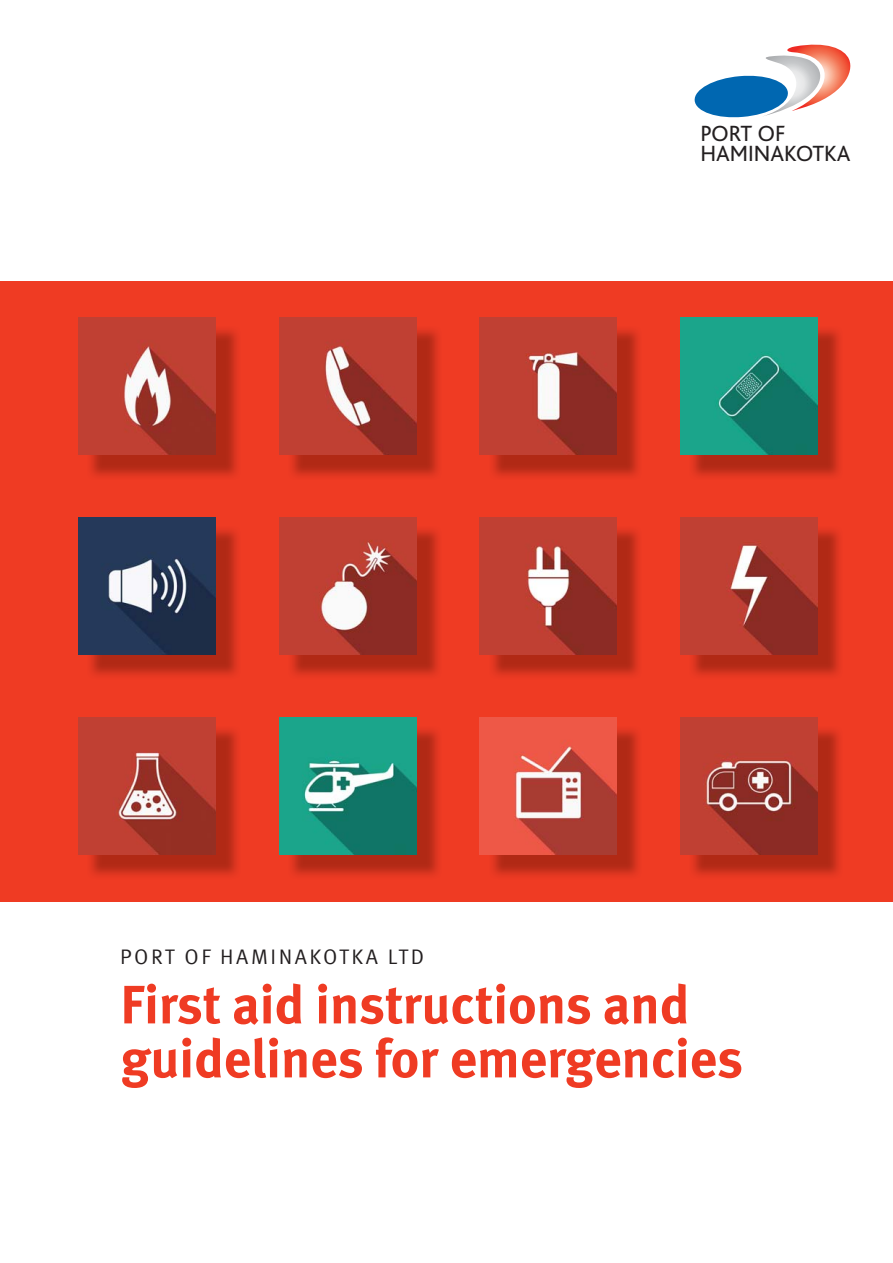
<style>
.page{position:relative;width:893px;height:1263px;background:#fff}
.page>*{position:absolute;margin:0;border:0;box-sizing:border-box;transform-origin:0 0}
.t1{font:700 54px/54px "Meta Offc Pro";letter-spacing:-.01em;color:#ef3b23}
.t2{font:23.1px/20.1px "Bliss";color:#231f20}
.t3{font:21px "Meta Offc Pro Norm";letter-spacing:.12em;color:#231f20}
</style>
<div class="page">
<svg style="left:695px;top:45px;width:155px;height:73px"></svg>
<div style="left:0;top:281px;width:893px;height:620px;background:#ef3b23"></div>
<img style="left:90px;top:327px;width:148px;height:150px">
<img style="left:79px;top:318px;width:136px;height:137px">
<img style="left:88px;top:527px;width:150px;height:149px">
<img style="left:79px;top:518px;width:136px;height:136px">
<img style="left:88px;top:726px;width:150px;height:150px">
<img style="left:79px;top:718px;width:136px;height:136px">
<img style="left:291px;top:327px;width:148px;height:150px">
<img style="left:279px;top:318px;width:137px;height:137px">
<img style="left:288px;top:527px;width:151px;height:149px">
<img style="left:279px;top:518px;width:137px;height:136px">
<img style="left:288px;top:726px;width:151px;height:150px">
<img style="left:279px;top:718px;width:137px;height:136px">
<img style="left:480px;top:318px;width:137px;height:137px">
<img style="left:489px;top:529px;width:150px;height:147px">
<img style="left:480px;top:518px;width:137px;height:136px">
<img style="left:489px;top:729px;width:150px;height:147px">
<img style="left:480px;top:718px;width:137px;height:136px">
<img style="left:692px;top:327px;width:148px;height:150px">
<img style="left:680px;top:318px;width:137px;height:137px">
<img style="left:690px;top:527px;width:150px;height:149px">
<img style="left:680px;top:518px;width:137px;height:136px">
<img style="left:690px;top:726px;width:150px;height:150px">
<img style="left:680px;top:718px;width:137px;height:136px">
<p class="t2" style="left:700px;top:126px;width:152px">PORT OF<br>HAMINAKOTKA</p>
<p class="t3" style="left:120px;top:943px;width:305px">PORT OF HAMINAKOTKA LTD</p>
<p class="t1" style="left:120px;top:977px;width:624px">First aid instructions and guidelines for emergencies</p>
</div>
